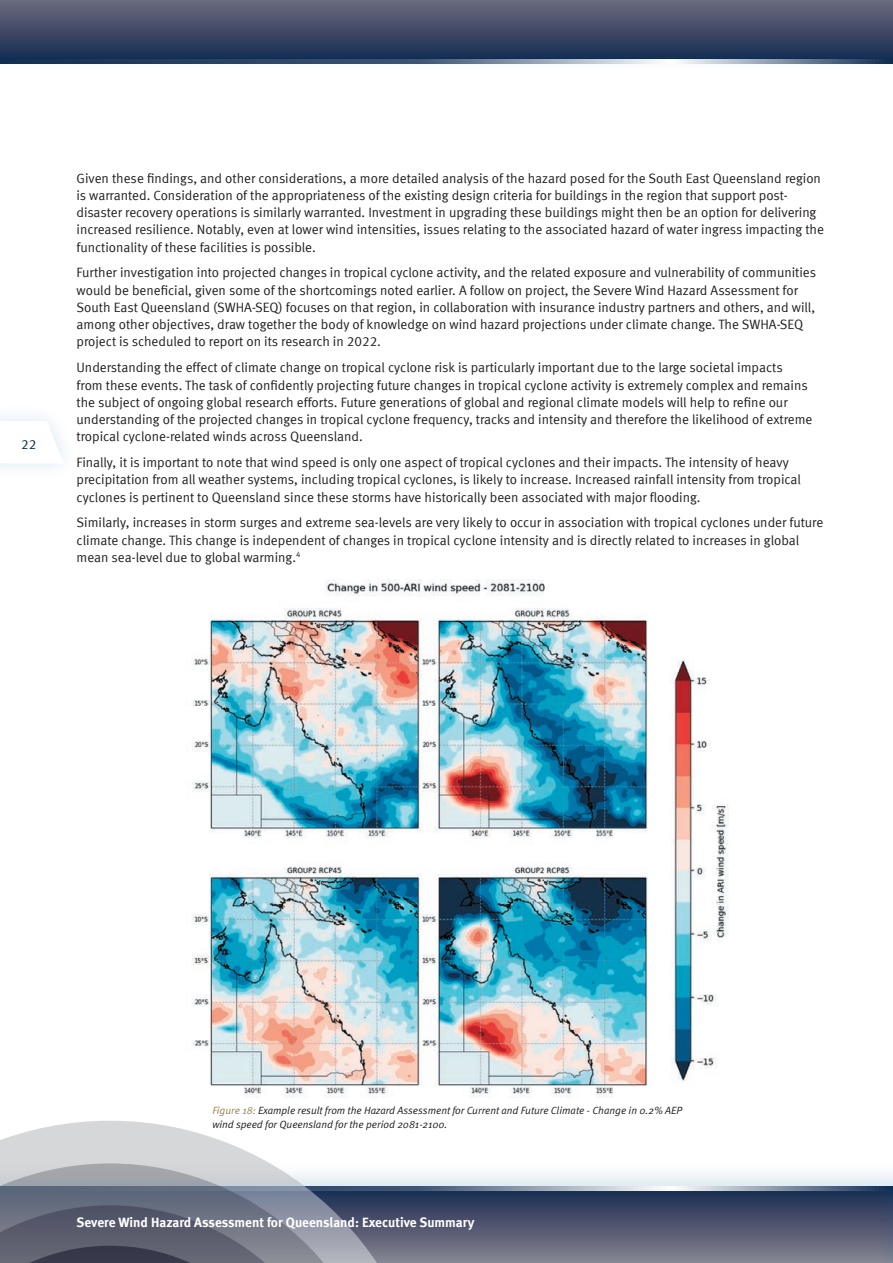
<style>
.page{position:relative;width:893px;height:1263px;background:#fff}
.page>*{position:absolute;margin:0;border:0;box-sizing:border-box;transform-origin:0 0}
.t1{font:13.5px/17.2px "Meta Normal LF";color:#231f20}
.t2{font:13.5px "Meta Bold LF";color:#fff}
.t3{font:13.5px "Meta Normal LF";color:#0e2b51}
.t4{font:italic 10.5px/13.5px "Meta Normal";color:#231f20}
.s1{color:#9b8348}
</style>
<div class="page">
<div style="left:0;top:1159px;width:893px;height:104px;background:#015ca6;opacity:.15"></div>
<svg style="left:476px;top:1191px;width:398px;height:72px;background:#515871"></svg>
<svg style="left:476px;top:1186px;width:398px;height:5px;background:#a1adbb"></svg>
<div style="left:874px;top:1159px;width:19px;height:104px;background:#015ca6;opacity:.15"></div>
<svg style="left:892px;top:1191px;width:1px;height:72px"></svg>
<svg style="left:48px;top:421px;width:15px;height:38px"></svg>
<div style="left:0;top:0;width:893px;height:64px;background:linear-gradient(to bottom,#6d6a7d,#10284f)"></div>
<svg style="left:0;top:60px;width:893px;height:4px;background:#5f738c"></svg>
<svg style="left:59px;top:1120px;width:417px;height:143px"></svg>
<svg style="left:0;top:1125px;width:427px;height:138px"></svg>
<svg style="left:0;top:1173px;width:380px;height:90px;background:#717686"></svg>
<img style="left:192px;top:579px;width:537px;height:519px">
<p class="t3" style="left:21px;top:436px;width:17px">22</p>
<p class="t1" style="left:77px;top:169px;width:749px">Given these findings, and other considerations, a more detailed analysis of the hazard posed for the South East Queensland region is warranted. Consideration of the appropriateness of the existing design criteria for buildings in the region that support post&shy;disaster recovery operations is similarly warranted. Investment in upgrading these buildings might then be an option for delivering increased resilience. Notably, even at lower wind intensities, issues relating to the associated hazard of water ingress impacting the functionality of these facilities is possible.</p>
<p class="t1" style="left:77px;top:264px;width:741px">Further investigation into projected changes in tropical cyclone activity, and the related exposure and vulnerability of communities would be beneficial, given some of the shortcomings noted earlier. A follow on project, the Severe Wind Hazard Assessment for South East Queensland (SWHA-SEQ) focuses on that region, in collaboration with insurance industry partners and others, and will, among other objectives, draw together the body of knowledge on wind hazard projections under climate change. The SWHA-SEQ project is scheduled to report on its research in 2022.</p>
<p class="t1" style="left:77px;top:359px;width:737px">Understanding the effect of climate change on tropical cyclone risk is particularly important due to the large societal impacts<br>from these events. The task of confidently projecting future changes in tropical cyclone activity is extremely complex and remains the subject of ongoing global research efforts. Future generations of global and regional climate models will help to refine our understanding of the projected changes in tropical cyclone frequency, tracks and intensity and therefore the likelihood of extreme tropical cyclone-related winds across Queensland.</p>
<p class="t1" style="left:77px;top:454px;width:726px">Finally, it is important to note that wind speed is only one aspect of tropical cyclones and their impacts. The intensity of heavy precipitation from all weather systems, including tropical cyclones, is likely to increase. Increased rainfall intensity from tropical cyclones is pertinent to Queensland since these storms have historically been associated with major flooding.</p>
<p class="t1" style="left:77px;top:514px;width:748px">Similarly, increases in storm surges and extreme sea-levels are very likely to occur in association with tropical cyclones under future climate change. This change is independent of changes in tropical cyclone intensity and is directly related to increases in global mean sea-level due to global warming.<sup>4</sup></p>
<p class="t4" style="left:212px;top:1103px;width:471px"><span class="s1">Figure 18:</span> Example result from the Hazard Assessment for Current and Future Climate - Change in 0.2% AEP wind speed for Queensland for the period 2081-2100.</p>
<p class="t2" style="left:77px;top:1214px;width:399px">Severe Wind Hazard Assessment for Queensland: Executive Summary</p>
</div>
